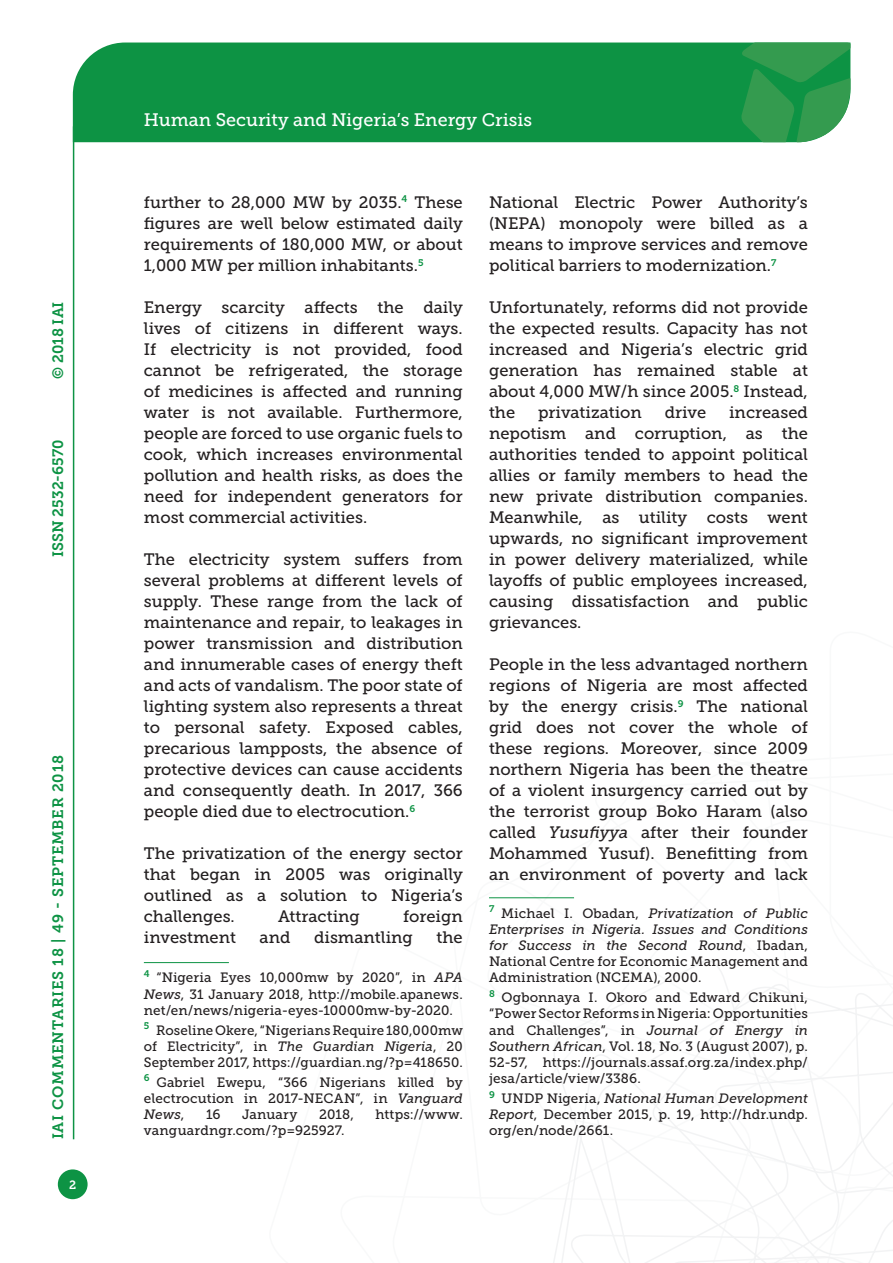
<style>
.page{position:relative;width:893px;height:1263px;background:#fff}
.page>*{position:absolute;margin:0;border:0;box-sizing:border-box;transform-origin:0 0}
.t1{font:18px "Museo Slab 500";color:#fff}
.Testo{font:16.5px/21px "Museo Slab 500";color:#231f20;text-align:justify}
.t2{font:15px "Museo Slab 700";letter-spacing:.05em;color:#0d9344}
.t3{font:15px "Museo Slab 700";color:#0d9344}
.Nota{font:13.5px/16.2px "Museo Slab 500";letter-spacing:.01em;color:#231f20;text-align:justify}
.t4{font:12px "Museo Slab 700";color:#fff}
.s1{font-style:italic}
</style>
<div class="page">
<svg style="left:553px;top:960px;width:340px;height:303px"></svg>
<div style="left:73px;top:43px;width:668px;height:99px;background:#0d9344"></div>
<svg style="left:741px;top:43px;width:109px;height:99px;background:#339d54"></svg>
<div style="left:58px;top:1169px;width:30px;height:30px;background:#0d9344;border-radius:50%"></div>
<hr style="left:73px;top:126px;width:1px;height:1013px;background:#0d9344">
<hr style="left:144px;top:962px;width:85px;height:1px;background:#0d9344">
<hr style="left:489px;top:897px;width:85px;height:1px;background:#0d9344">
<p class="t2" style="left:50px;top:379px;width:79px;rotate:-90deg">© 2018 IAI</p>
<p class="t3" style="left:50px;top:557px;width:119px;rotate:-90deg">ISSN 2532-6570</p>
<p class="t2" style="left:50px;top:1139px;width:386px;rotate:-90deg">IAI COMMENTARIES 18 | 49 - SEPTEMBER 2018</p>
<p class="t4" style="left:69px;top:1178px;width:9px">2</p>
<p class="t1" style="left:144px;top:110px;width:390px">Human Security and Nigeria’s Energy Crisis</p>
<p class="Testo" style="left:144px;top:192px;width:320px">further to 28,000 MW by 2035.<sup>4</sup> These figures are well below estimated daily requirements of 180,000 MW, or about 1,000 MW per million inhabitants.<sup>5</sup></p>
<p class="Testo" style="left:144px;top:297px;width:320px">Energy scarcity affects the daily lives of citizens in different ways.<br>If electricity is not provided, food cannot be refrigerated, the storage of medicines is affected and running water is not available. Furthermore, people are forced to use organic fuels to cook, which increases environmental pollution and health risks, as does the need for independent generators for most commercial activities.</p>
<p class="Testo" style="left:144px;top:549px;width:320px">The electricity system suffers from several problems at different levels of supply. These range from the lack of maintenance and repair, to leakages in power transmission and distribution and innumerable cases of energy theft and acts of vandalism. The poor state of lighting system also represents a threat to personal safety. Exposed cables, precarious lampposts, the absence of protective devices can cause accidents and consequently death. In 2017, 366 people died due to electrocution.<sup>6</sup></p>
<p class="Testo" style="left:144px;top:843px;width:320px">The privatization of the energy sector that began in 2005 was originally outlined as a solution to Nigeria’s challenges.</p>
<p class="Testo" style="left:278px;top:906px;width:83px">Attracting</p>
<p class="Testo" style="left:403px;top:906px;width:61px">foreign</p>
<p class="Testo" style="left:144px;top:927px;width:94px">investment</p>
<p class="Testo" style="left:260px;top:927px;width:32px">and</p>
<p class="Testo" style="left:314px;top:927px;width:100px">dismantling</p>
<p class="Testo" style="left:437px;top:927px;width:28px">the</p>
<p class="Nota" style="left:144px;top:970px;width:320px"><sup>4</sup> “Nigeria Eyes 10,000mw by 2020”, in <span class="s1">APA News</span>, 31 January 2018, http://mobile.apanews. net/en/news/nigeria-eyes-10000mw-by-2020.</p>
<p class="Nota" style="left:144px;top:1022px;width:320px"><sup>5</sup> Roseline Okere, “Nigerians Require 180,000mw of Electricity”, in <span class="s1">The Guardian Nigeria</span>, 20<br>September 2017, https://guardian.ng/?p=418650.</p>
<p class="Nota" style="left:144px;top:1074px;width:320px"><sup>6</sup> Gabriel Ewepu, “366 Nigerians killed by electrocution in 2017-NECAN”, in <span class="s1">Vanguard News</span>,</p>
<p class="Nota" style="left:206px;top:1106px;width:16px">16</p>
<p class="Nota" style="left:242px;top:1106px;width:57px">January</p>
<p class="Nota" style="left:319px;top:1106px;width:36px">2018,</p>
<p class="Nota" style="left:375px;top:1106px;width:89px">https://www.</p>
<p class="Nota" style="left:144px;top:1123px;width:202px">vanguardngr.com/?p=925927.</p>
<p class="Testo" style="left:489px;top:192px;width:320px">National Electric Power Authority’s (NEPA) monopoly were billed as a means to improve services and remove political barriers to modernization.<sup>7</sup></p>
<p class="Testo" style="left:489px;top:297px;width:320px">Unfortunately, reforms did not provide the expected results. Capacity has not increased and Nigeria’s electric grid generation has remained stable at about 4,000 MW/h since 2005.<sup>8</sup> Instead, the</p>
<p class="Testo" style="left:489px;top:402px;width:320px;text-indent:240px">increased nepotism and corruption, as the authorities tended to appoint political allies or family members to head the new private distribution companies.<br>Meanwhile, as utility costs went upwards, no significant improvement in power delivery materialized, while layoffs of public employees increased, causing dissatisfaction and public grievances.</p>
<p class="Testo" style="left:489px;top:654px;width:320px">People in the less advantaged northern regions of Nigeria are most affected by the energy crisis.<sup>9</sup> The national grid does not cover the whole of these regions. Moreover, since 2009 northern Nigeria has been the theatre of a violent insurgency carried out by the terrorist group Boko Haram (also called <span class="s1">Yusufiyya</span> after their founder Mohammed Yusuf). Benefitting from an environment of poverty and lack</p>
<p class="Nota" style="left:489px;top:905px;width:320px"><sup>7</sup> Michael I. Obadan, <span class="s1">Privatization of Public Enterprises in Nigeria. Issues and Conditions for Success in the Second Round</span>, Ibadan, National Centre for Economic Management and Administration (NCEMA), 2000.</p>
<p class="Nota" style="left:489px;top:989px;width:320px"><sup>8</sup> Ogbonnaya I. Okoro and Edward Chikuni, “Power Sector Reforms in Nigeria: Opportunities and Challenges”, in <span class="s1">Journal of Energy in Southern African</span>, Vol. 18, No. 3 (August 2007), p.<br>52-57, https://journals.assaf.org.za/index.php/ jesa/article/view/3386.</p>
<p class="Nota" style="left:489px;top:1090px;width:320px"><sup>9</sup> UNDP Nigeria, <span class="s1">National Human Development Report</span>, December 2015, p. 19, http://hdr.undp. org/en/node/2661.</p>
<p class="Testo" style="left:538px;top:402px;width:105px">privatization</p>
<p class="Testo" style="left:665px;top:402px;width:43px">drive</p>
</div>
